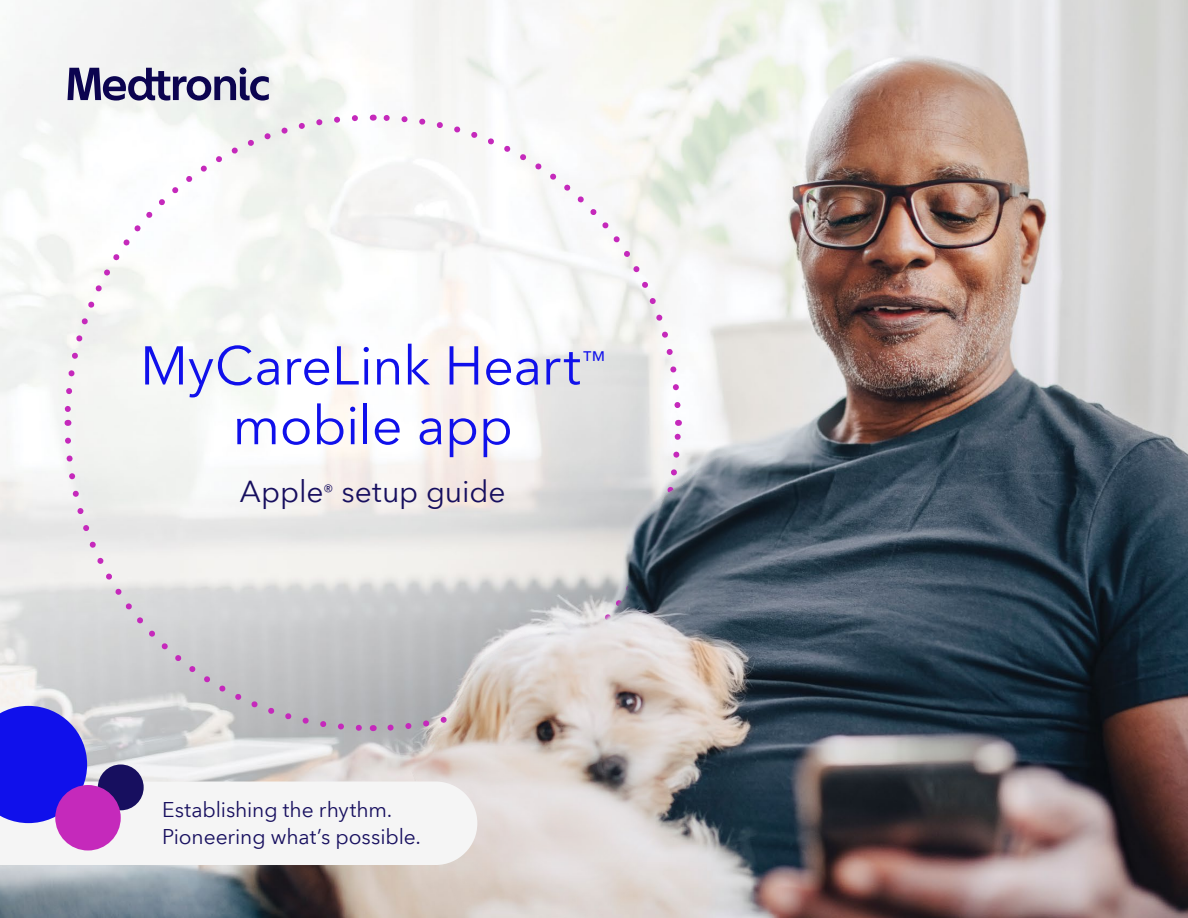
<style>
.page{position:relative;width:1188px;height:918px;background:#fff}
.page>*{position:absolute;margin:0;border:0;box-sizing:border-box;transform-origin:0 0}
.t1{font:54px "Avenir Next World";letter-spacing:-.01em;color:#1010eb}
.t2{font:30px "Avenir Next World";letter-spacing:-.005em;color:#170f5f}
.t3{font:23.55px "Avenir Next World";color:#1010eb}
.t4{font:21px/27.6px "Avenir Next World";letter-spacing:-.005em;color:#170f5f}
</style>
<div class="page">
<img style="left:0;top:0;width:1188px;height:918px">
<svg style="left:61px;top:112px;width:220px;height:308px"></svg>
<svg style="left:62px;top:434px;width:219px;height:272px"></svg>
<svg style="left:68px;top:68px;width:201px;height:33px"></svg>
<img style="left:281px;top:108px;width:906px;height:810px">
<svg style="left:0;top:706px;width:477px;height:159px"></svg>
<div style="left:98px;top:765px;width:46px;height:45px;background:#170f5f;border-radius:50%"></div>
<div style="left:55px;top:785px;width:66px;height:66px;background:#c529bb;border-radius:50%"></div>
<h1 class="t1" style="left:140px;top:322px;width:442px">MyCareLink Heart</h1>
<p class="t3" style="left:582px;top:341px;width:25px">™</p>
<h1 class="t1" style="left:232px;top:382px;width:282px">mobile app</h1>
<h2 class="t2" style="left:240px;top:468px;width:267px">Apple<sup>®</sup> setup guide</h2>
<p class="t4" style="left:162px;top:796px;width:260px">Establishing the rhythm.<br>Pioneering what’s possible.</p>
</div>
